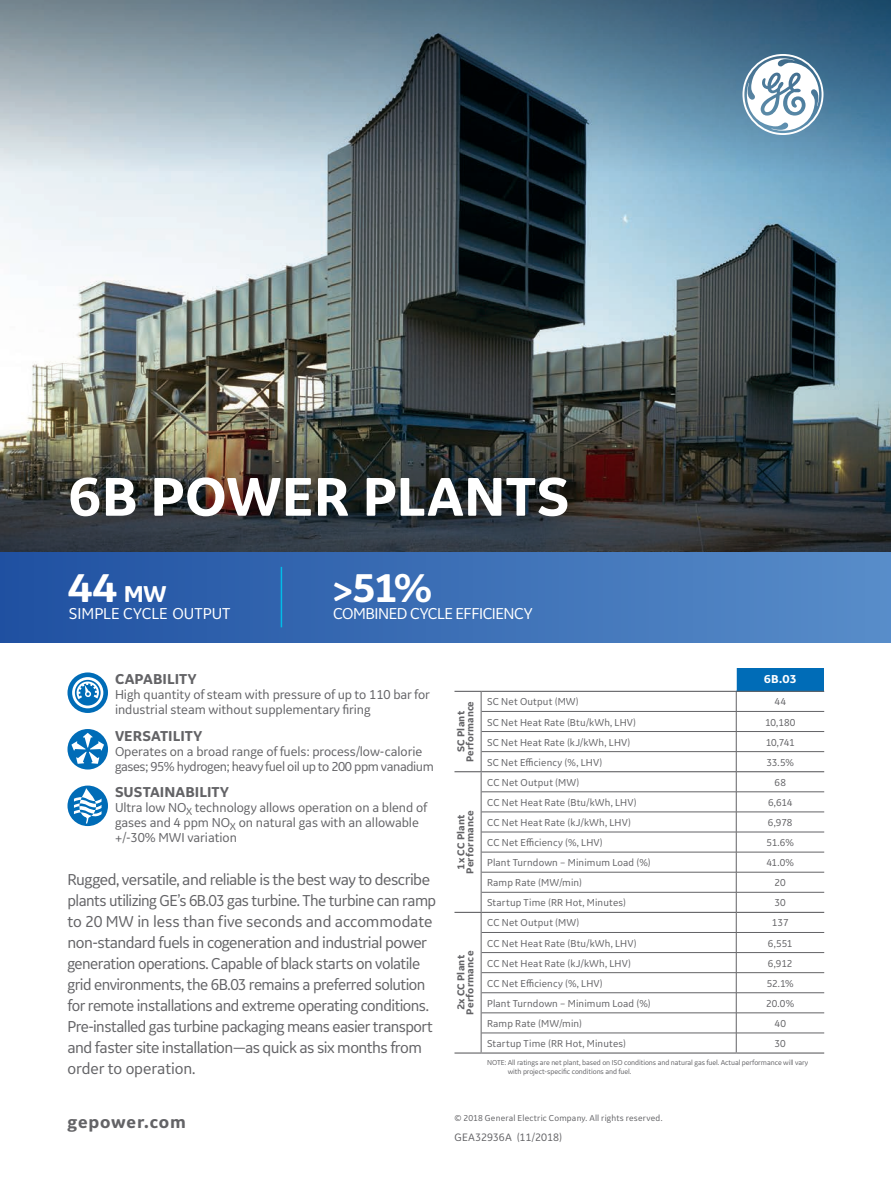
<style>
.page{position:relative;width:891px;height:1188px;background:#fff}
.page>*{position:absolute;margin:0;border:0;box-sizing:border-box;transform-origin:0 0}
.plant_heads{font:700 57px "GE Inspira Sans";color:#fff}
.plant_heads-2{font:700 42px "GE Inspira Sans";color:#fff}
.t1{font:700 18px "GE Inspira Sans";letter-spacing:.045em;color:#636366}
.plant_body_11_14_whi{font:16.5px/21px "GE Inspira Sans";letter-spacing:-.035em;color:#636366}
.plant_heads-3{font:16.5px "GE Inspira Sans";letter-spacing:-.02em;color:#fff}
.plant_heads-4{font:16.5px "GE Inspira Sans";color:#fff}
.t2{font:700 15px "GE Inspira Sans";letter-spacing:.005em;color:#636366}
.t3{font:13.5px/15px "GE Inspira Sans";letter-spacing:-.005em;color:#636366}
.t4{font:13.5px/15px "GE Inspira Sans";letter-spacing:-.025em;color:#636366}
.table_head_white{font:700 12px "GE Inspira Sans";color:#fff}
.GEA_Date{font:11.25px "GE Inspira Sans";letter-spacing:.005em;color:#636366}
.table_text_LH_white{font:10.5px "GE Inspira Sans";letter-spacing:.015em;color:#636366}
.table_centered_gray{font:10.5px "GE Inspira Sans";letter-spacing:-.01em;color:#636366}
.table_side_head_whit{font:700 10.5px/9px "GE Inspira Sans";letter-spacing:.015em;color:#636366;text-align:center}
.Legal{font:9px "GE Inspira Sans";letter-spacing:.02em;color:#636366}
.table_footnote_white{font:7.5px/9px "GE Inspira Sans";letter-spacing:-.01em;color:#636366}
.s1{font-size:24px}
</style>
<div class="page">
<img style="left:0;top:199px;width:891px;height:211px">
<svg style="left:0;top:0;width:891px;height:199px;background:#728c9d"></svg>
<img style="left:0;top:410px;width:891px;height:142px">
<div style="left:0;top:552px;width:891px;height:90px;background:linear-gradient(to right,#1f50a1,#588dca)"></div>
<svg style="left:742px;top:54px;width:81px;height:81px"></svg>
<svg style="left:68px;top:672px;width:40px;height:41px"></svg>
<svg style="left:68px;top:729px;width:40px;height:41px"></svg>
<svg style="left:68px;top:786px;width:40px;height:40px"></svg>
<hr style="left:281px;top:567px;width:1px;height:60px;background:#02bce8">
<div style="left:736px;top:668px;width:88px;height:23px;background:#006cb7"></div>
<hr style="left:481px;top:691px;width:255px;height:1px;background:#636366">
<hr style="left:736px;top:691px;width:88px;height:1px;background:#636366">
<hr style="left:736px;top:711px;width:88px;height:1px;background:#636366">
<hr style="left:736px;top:731px;width:88px;height:1px;background:#636366">
<hr style="left:482px;top:751px;width:254px;height:1px;background:#636366">
<hr style="left:736px;top:751px;width:88px;height:1px;background:#636366">
<hr style="left:481px;top:771px;width:255px;height:1px;background:#636366">
<hr style="left:736px;top:771px;width:88px;height:1px;background:#636366">
<hr style="left:736px;top:792px;width:88px;height:1px;background:#636366">
<hr style="left:736px;top:812px;width:88px;height:1px;background:#636366">
<hr style="left:736px;top:832px;width:88px;height:1px;background:#636366">
<hr style="left:736px;top:852px;width:88px;height:1px;background:#636366">
<hr style="left:736px;top:872px;width:88px;height:1px;background:#636366">
<hr style="left:482px;top:792px;width:254px;height:1px;background:#636366">
<hr style="left:482px;top:812px;width:254px;height:1px;background:#636366">
<hr style="left:482px;top:832px;width:254px;height:1px;background:#636366">
<hr style="left:482px;top:852px;width:254px;height:1px;background:#636366">
<hr style="left:482px;top:872px;width:254px;height:1px;background:#636366">
<hr style="left:482px;top:892px;width:254px;height:1px;background:#636366">
<hr style="left:736px;top:892px;width:88px;height:1px;background:#636366">
<hr style="left:454px;top:1052px;width:27px;height:2px;background:#636366">
<hr style="left:481px;top:912px;width:255px;height:1px;background:#636366">
<hr style="left:481px;top:1052px;width:255px;height:2px;background:#636366">
<hr style="left:736px;top:912px;width:88px;height:1px;background:#636366">
<hr style="left:736px;top:1052px;width:88px;height:2px;background:#636366">
<hr style="left:736px;top:932px;width:88px;height:1px;background:#636366">
<hr style="left:736px;top:952px;width:88px;height:1px;background:#636366">
<hr style="left:736px;top:972px;width:88px;height:1px;background:#636366">
<hr style="left:736px;top:993px;width:88px;height:1px;background:#636366">
<hr style="left:736px;top:1013px;width:88px;height:1px;background:#636366">
<hr style="left:736px;top:1033px;width:88px;height:1px;background:#636366">
<svg style="left:736px;top:668px;width:1px;height:384px"></svg>
<hr style="left:482px;top:932px;width:254px;height:1px;background:#636366">
<hr style="left:482px;top:952px;width:254px;height:1px;background:#636366">
<hr style="left:482px;top:972px;width:254px;height:1px;background:#636366">
<hr style="left:482px;top:993px;width:254px;height:1px;background:#636366">
<hr style="left:482px;top:1013px;width:254px;height:1px;background:#636366">
<hr style="left:482px;top:1033px;width:254px;height:1px;background:#636366">
<hr style="left:482px;top:711px;width:254px;height:1px;background:#636366">
<hr style="left:482px;top:731px;width:254px;height:1px;background:#636366">
<svg style="left:454px;top:691px;width:28px;height:361px"></svg>
<p class="plant_heads" style="left:68px;top:461px;width:503px">6B POWER PLANTS</p>
<p class="plant_heads-2" style="left:68px;top:562px;width:101px">44 <span class="s1">MW</span></p>
<p class="plant_heads-4" style="left:69px;top:603px;width:163px">SIMPLE CYCLE OUTPUT</p>
<p class="plant_heads-2" style="left:330px;top:562px;width:104px">&gt;51%</p>
<p class="plant_heads-3" style="left:333px;top:603px;width:201px">COMBINED CYCLE EFFICIENCY</p>
<p class="t2" style="left:115px;top:670px;width:83px">CAPABILITY</p>
<p class="t3" style="left:115px;top:687px;width:316px">High quantity of steam with pressure of up to 110 bar for industrial steam without supplementary firing</p>
<p class="t2" style="left:115px;top:726px;width:89px">VERSATILITY</p>
<p class="t4" style="left:115px;top:743px;width:320px">Operates on a broad range of fuels: process/low-calorie gases; 95% hydrogen; heavy fuel oil up to 200 ppm vanadium</p>
<p class="t2" style="left:115px;top:783px;width:115px">SUSTAINABILITY</p>
<p class="t3" style="left:115px;top:800px;width:314px">Ultra low NO<sub>X</sub> technology allows operation on a blend of gases and 4 ppm NO<sub>X</sub> on natural gas with an allowable +/-30% MWI variation</p>
<p class="plant_body_11_14_whi" style="left:68px;top:868px;width:370px">Rugged, versatile, and reliable is the best way to describe plants utilizing GE’s 6B.03 gas turbine. The turbine can ramp to 20 MW in less than five seconds and accommodate non-standard fuels in cogeneration and industrial power generation operations. Capable of black starts on volatile grid environments, the 6B.03 remains a preferred solution for remote installations and extreme operating conditions.<br>Pre-installed gas turbine packaging means easier transport and faster site installation—as quick as six months from order to operation.</p>
<p class="t1" style="left:68px;top:1110px;width:120px">gepower.com</p>
<p class="table_head_white" style="left:764px;top:672px;width:34px">6B.03</p>
<p class="table_side_head_whit" style="left:456px;top:762px;width:62px;rotate:-90deg">SC Plant<br>Performance</p>
<p class="table_text_LH_white" style="left:487px;top:695px;width:93px">SC Net Output (MW)</p>
<p class="table_centered_gray" style="left:774px;top:695px;width:13px">44</p>
<p class="table_text_LH_white" style="left:487px;top:716px;width:150px">SC Net Heat Rate (Btu/kWh, LHV)</p>
<p class="table_centered_gray" style="left:765px;top:716px;width:32px">10,180</p>
<p class="table_text_LH_white" style="left:487px;top:736px;width:145px">SC Net Heat Rate (kJ/kWh, LHV)</p>
<p class="table_centered_gray" style="left:766px;top:736px;width:31px">10,741</p>
<p class="table_text_LH_white" style="left:487px;top:756px;width:117px">SC Net Efficiency (%, LHV)</p>
<p class="table_centered_gray" style="left:766px;top:756px;width:29px">33.5%</p>
<p class="table_side_head_whit" style="left:456px;top:874px;width:65px;rotate:-90deg">1x CC Plant<br>Performance</p>
<p class="table_side_head_whit" style="left:456px;top:1015px;width:65px;rotate:-90deg">2x CC Plant<br>Performance</p>
<p class="table_text_LH_white" style="left:487px;top:776px;width:94px">CC Net Output (MW)</p>
<p class="table_centered_gray" style="left:775px;top:776px;width:13px">68</p>
<p class="table_text_LH_white" style="left:487px;top:796px;width:151px">CC Net Heat Rate (Btu/kWh, LHV)</p>
<p class="table_centered_gray" style="left:768px;top:796px;width:26px">6,614</p>
<p class="table_text_LH_white" style="left:487px;top:816px;width:145px">CC Net Heat Rate (kJ/kWh, LHV)</p>
<p class="table_centered_gray" style="left:768px;top:816px;width:26px">6,978</p>
<p class="table_text_LH_white" style="left:487px;top:836px;width:117px">CC Net Efficiency (%, LHV)</p>
<p class="table_centered_gray" style="left:767px;top:836px;width:29px">51.6%</p>
<p class="table_text_LH_white" style="left:487px;top:856px;width:165px">Plant Turndown – Minimum Load (%)</p>
<p class="table_centered_gray" style="left:766px;top:856px;width:29px">41.0%</p>
<p class="table_text_LH_white" style="left:487px;top:876px;width:96px">Ramp Rate (MW/min)</p>
<p class="table_centered_gray" style="left:775px;top:876px;width:13px">20</p>
<p class="table_text_LH_white" style="left:487px;top:896px;width:140px">Startup Time (RR Hot, Minutes)</p>
<p class="table_centered_gray" style="left:775px;top:896px;width:13px">30</p>
<p class="table_text_LH_white" style="left:487px;top:916px;width:94px">CC Net Output (MW)</p>
<p class="table_centered_gray" style="left:772px;top:916px;width:18px">137</p>
<p class="table_text_LH_white" style="left:487px;top:937px;width:151px">CC Net Heat Rate (Btu/kWh, LHV)</p>
<p class="table_centered_gray" style="left:768px;top:937px;width:26px">6,551</p>
<p class="table_text_LH_white" style="left:487px;top:957px;width:145px">CC Net Heat Rate (kJ/kWh, LHV)</p>
<p class="table_centered_gray" style="left:768px;top:957px;width:26px">6,912</p>
<p class="table_text_LH_white" style="left:487px;top:977px;width:117px">CC Net Efficiency (%, LHV)</p>
<p class="table_centered_gray" style="left:767px;top:977px;width:28px">52.1%</p>
<p class="table_text_LH_white" style="left:487px;top:997px;width:165px">Plant Turndown – Minimum Load (%)</p>
<p class="table_centered_gray" style="left:766px;top:997px;width:30px">20.0%</p>
<p class="table_text_LH_white" style="left:487px;top:1017px;width:96px">Ramp Rate (MW/min)</p>
<p class="table_centered_gray" style="left:774px;top:1017px;width:13px">40</p>
<p class="table_text_LH_white" style="left:487px;top:1037px;width:140px">Startup Time (RR Hot, Minutes)</p>
<p class="table_centered_gray" style="left:775px;top:1037px;width:13px">30</p>
<p class="table_footnote_white" style="left:508px;top:1058px;width:302px;text-indent:-21px">NOTE: All ratings are net plant, based on ISO conditions and natural gas fuel. Actual performance will vary with project-specific conditions and fuel.</p>
<p class="Legal" style="left:454px;top:1112px;width:210px">© 2018 General Electric Company. All rights reserved.</p>
<p class="GEA_Date" style="left:454px;top:1130px;width:109px">GEA32936A (11/2018)</p>
</div>
